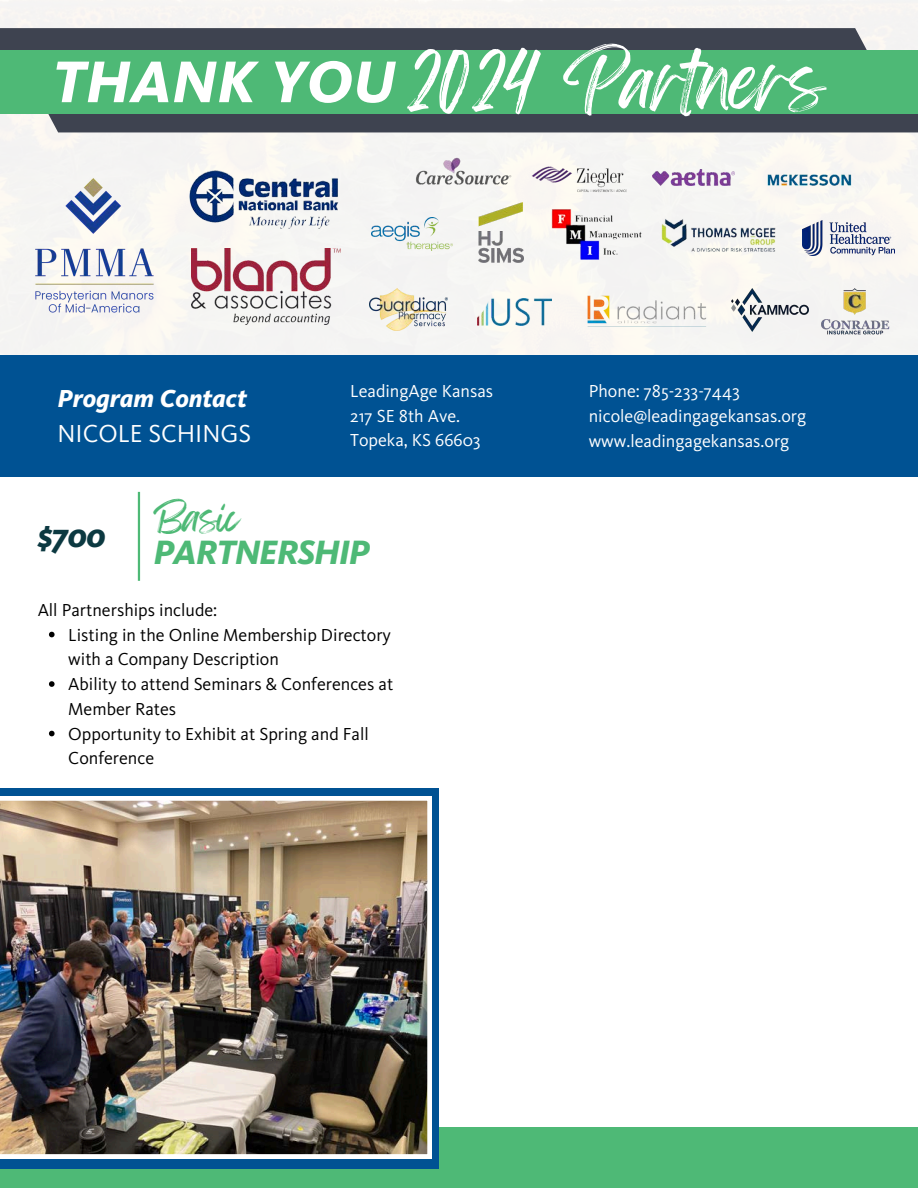
<style>
.page{position:relative;width:918px;height:1188px;background:#fff}
.page>*{position:absolute;margin:0;border:0;box-sizing:border-box;transform-origin:0 0}
.t1{font:66px "Feeling Passionate";color:#fff}
.t2{font:italic 800 60.9px "Kievit OT";color:#fff}
.t3{font:italic 800 35.1px "Kievit OT";letter-spacing:-.035em;color:#4eb976}
.t4{font:35.1px "Feeling Passionate";letter-spacing:-.035em;color:#4eb976}
.t5{font:italic 800 35.1px "Kievit OT";color:#0c3941}
.t6{font:italic 800 25.5px "Kievit OT";color:#fff}
.t7{font:25.5px "Kievit OT";color:#fff}
.t8{font:18px/24.8px "Kievit OT";color:#000}
.t9{font:18px "Kievit OT";color:#fff}
</style>
<div class="page">
<div style="left:0;top:0;width:918px;height:358px;background:#f6f5f2"></div>
<div style="left:0;top:1127px;width:918px;height:61px;background:#4eb976"></div>
<img style="left:192px;top:248px;width:148px;height:77px">
<img style="left:189px;top:170px;width:150px;height:59px">
<img style="left:35px;top:179px;width:119px;height:134px">
<img style="left:731px;top:289px;width:78px;height:42px">
<img style="left:821px;top:288px;width:69px;height:47px">
<img style="left:768px;top:174px;width:83px;height:12px">
<img style="left:479px;top:202px;width:45px;height:61px">
<img style="left:369px;top:289px;width:78px;height:41px">
<img style="left:551px;top:209px;width:91px;height:50px">
<img style="left:653px;top:170px;width:82px;height:15px">
<img style="left:532px;top:166px;width:95px;height:26px">
<img style="left:372px;top:217px;width:81px;height:33px">
<img style="left:477px;top:299px;width:75px;height:27px">
<img style="left:803px;top:221px;width:91px;height:35px">
<img style="left:661px;top:219px;width:115px;height:33px">
<img style="left:587px;top:295px;width:119px;height:32px">
<img style="left:415px;top:158px;width:97px;height:27px">
<div style="left:0;top:355px;width:918px;height:122px;background:#005293"></div>
<hr style="left:138px;top:492px;width:2px;height:89px;background:#4eb976">
<div style="left:48px;top:114px;width:870px;height:18px;background:#3e4350"></div>
<div style="left:0;top:28px;width:867px;height:22px;background:#3e4350"></div>
<div style="left:0;top:50px;width:918px;height:64px;background:#4eb976"></div>
<svg style="left:49px;top:632px;width:6px;height:5px"></svg>
<svg style="left:49px;top:681px;width:6px;height:6px"></svg>
<svg style="left:49px;top:731px;width:6px;height:5px"></svg>
<div style="left:0;top:789px;width:439px;height:380px;background:#005293"></div>
<img style="left:0;top:796px;width:431px;height:363px">
<p class="t2" style="left:52px;top:45px;width:345px">THANK YOU</p>
<p class="t1" style="left:407px;top:28px;width:420px">2024 Partners</p>
<h3 class="t6" style="left:57px;top:383px;width:191px">Program Contact</h3>
<h3 class="t7" style="left:57px;top:418px;width:196px">NICOLE SCHINGS</h3>
<p class="t9" style="left:350px;top:380px;width:145px">LeadingAge Kansas</p>
<p class="t9" style="left:350px;top:405px;width:111px">217 SE 8th Ave.</p>
<p class="t9" style="left:350px;top:429px;width:132px">Topeka, KS 66603</p>
<p class="t5" style="left:38px;top:514px;width:70px">$700</p>
<h3 class="t4" style="left:153px;top:489px;width:88px">Basic</h3>
<h3 class="t3" style="left:153px;top:532px;width:218px">PARTNERSHIP</h3>
<p class="t8" style="left:38px;top:597px;width:181px">All Partnerships include:</p>
<h3 class="t8" style="left:68px;top:622px;width:324px">Listing in the Online Membership Directory with a Company Description</h3>
<p class="t8" style="left:68px;top:672px;width:327px">Ability to attend Seminars &amp; Conferences at<br>Member Rates</p>
<p class="t8" style="left:68px;top:721px;width:302px">Opportunity to Exhibit at Spring and Fall<br>Conference</p>
<p class="t9" style="left:589px;top:380px;width:153px">Phone: 785-233-7443</p>
<p class="t9" style="left:589px;top:405px;width:219px">nicole@leadingagekansas.org</p>
<p class="t9" style="left:589px;top:430px;width:202px">www.leadingagekansas.org</p>
</div>
